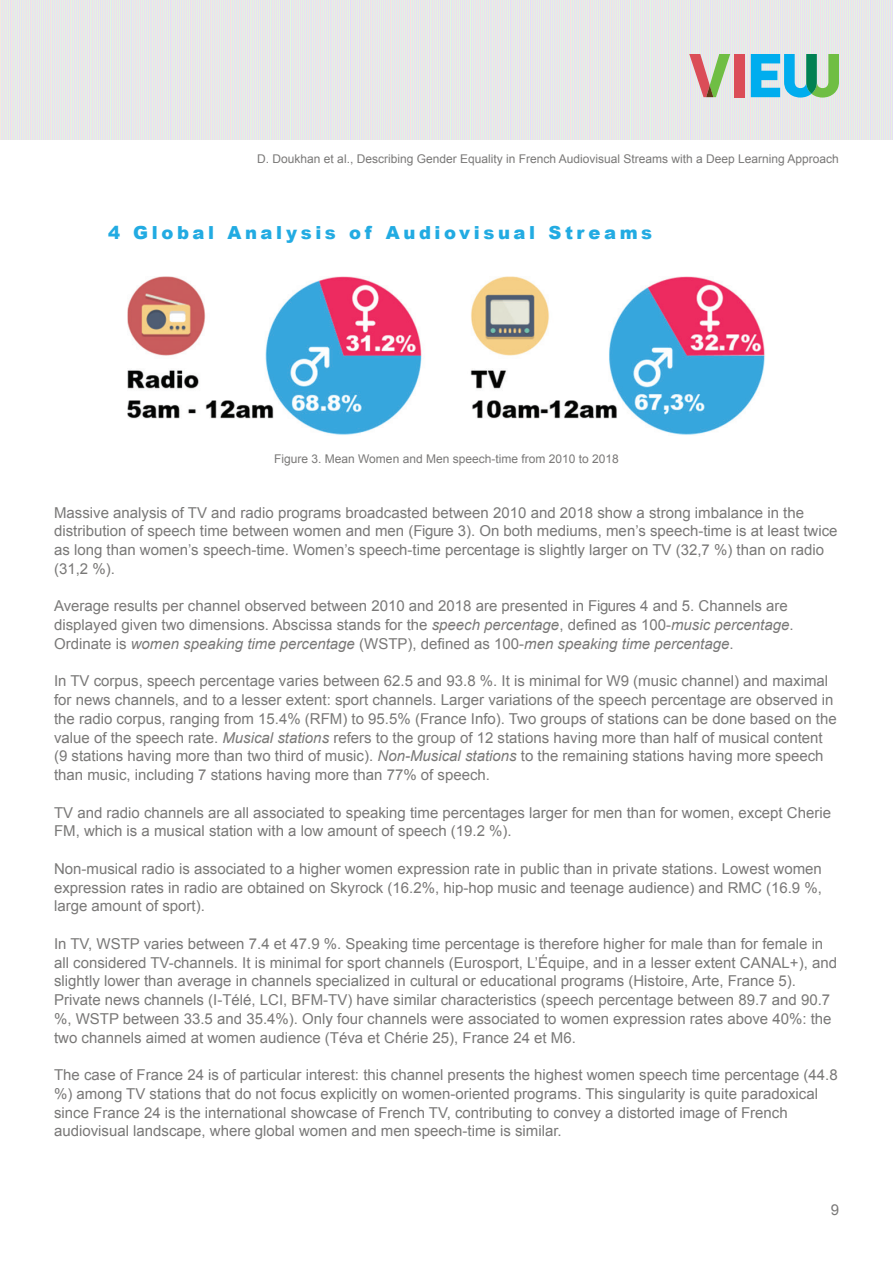
<style>
.page{position:relative;width:893px;height:1263px;background:#fff}
.page>*{position:absolute;margin:0;border:0;box-sizing:border-box;transform-origin:0 0}
.t1{font:900 18px "Arial";letter-spacing:.2em;color:#22abe2}
.t2{font:15px/18.8px "Arial";color:#797877}
.t3{font:12px "Arial";color:#797877}
.s1{font-style:italic}
</style>
<div class="page">
<img style="left:0;top:0;width:893px;height:140px">
<div style="left:734px;top:54px;width:10px;height:43px;background:#db4d58"></div>
<svg style="left:751px;top:54px;width:88px;height:44px;background:#64c0c4"></svg>
<svg style="left:689px;top:54px;width:41px;height:43px;background:#c5b69c"></svg>
<img style="left:128px;top:277px;width:637px;height:158px">
<p class="t3" style="left:257px;top:151px;width:583px">D. Doukhan et al., Describing Gender Equality in French Audiovisual Streams with a Deep Learning Approach</p>
<p class="t1" style="left:108px;top:220px;width:546px">4 Global Analysis of Audiovisual Streams</p>
<p class="t3" style="left:274px;top:451px;width:346px">Figure 3. Mean Women and Men speech-time from 2010 to 2018</p>
<p class="t2" style="left:54px;top:503px;width:785px">Massive analysis of TV and radio programs broadcasted between 2010 and 2018 show a strong imbalance in the distribution of speech time between women and men (Figure 3). On both mediums, men’s speech-time is at least twice as long than women’s speech-time. Women’s speech-time percentage is slightly larger on TV (32,7 %) than on radio (31,2 %).</p>
<p class="t2" style="left:54px;top:597px;width:741px">Average results per channel observed between 2010 and 2018 are presented in Figures 4 and 5. Channels are displayed given two dimensions. Abscissa stands for the <span class="s1">speech percentage</span>, defined as 100-<span class="s1">music percentage</span>.<br>Ordinate is <span class="s1">women speaking time percentage</span> (WSTP), defined as 100-<span class="s1">men speaking time percentage</span>.</p>
<p class="t2" style="left:54px;top:672px;width:784px">In TV corpus, speech percentage varies between 62.5 and 93.8 %. It is minimal for W9 (music channel) and maximal for news channels, and to a lesser extent: sport channels. Larger variations of the speech percentage are observed in the radio corpus, ranging from 15.4% (RFM) to 95.5% (France Info). Two groups of stations can be done based on the value of the speech rate. <span class="s1">Musical stations</span> refers to the group of 12 stations having more than half of musical content (9 stations having more than two third of music). <span class="s1">Non-Musical stations</span> to the remaining stations having more speech than music, including 7 stations having more than 77% of speech.</p>
<p class="t2" style="left:54px;top:803px;width:779px">TV and radio channels are all associated to speaking time percentages larger for men than for women, except Cherie<br>FM, which is a musical station with a low amount of speech (19.2 %).</p>
<p class="t2" style="left:54px;top:859px;width:769px;text-align:justify">Non-musical radio is associated to a higher women expression rate in public than in private stations. Lowest women expression rates in radio are obtained on Skyrock (16.2%, hip-hop music and teenage audience) and RMC (16.9 %, large amount of sport).</p>
<p class="t2" style="left:54px;top:934px;width:785px">In TV, WSTP varies between 7.4 et 47.9 %. Speaking time percentage is therefore higher for male than for female in all considered TV-channels. It is minimal for sport channels (Eurosport, L’Équipe, and in a lesser extent CANAL+), and slightly lower than average in channels specialized in cultural or educational programs (Histoire, Arte, France 5).<br>Private news channels (I-Télé, LCI, BFM-TV) have similar characteristics (speech percentage between 89.7 and 90.7 %, WSTP between 33.5 and 35.4%). Only four channels were associated to women expression rates above 40%: the two channels aimed at women audience (Téva et Chérie 25), France 24 et M6.</p>
<p class="t2" style="left:54px;top:1066px;width:785px">The case of France 24 is of particular interest: this channel presents the highest women speech time percentage (44.8 %) among TV stations that do not focus explicitly on women-oriented programs. This singularity is quite paradoxical since France 24 is the international showcase of French TV, contributing to convey a distorted image of French audiovisual landscape, where global women and men speech-time is similar.</p>
<p class="t2" style="left:831px;top:1201px;width:10px">9</p>
</div>
